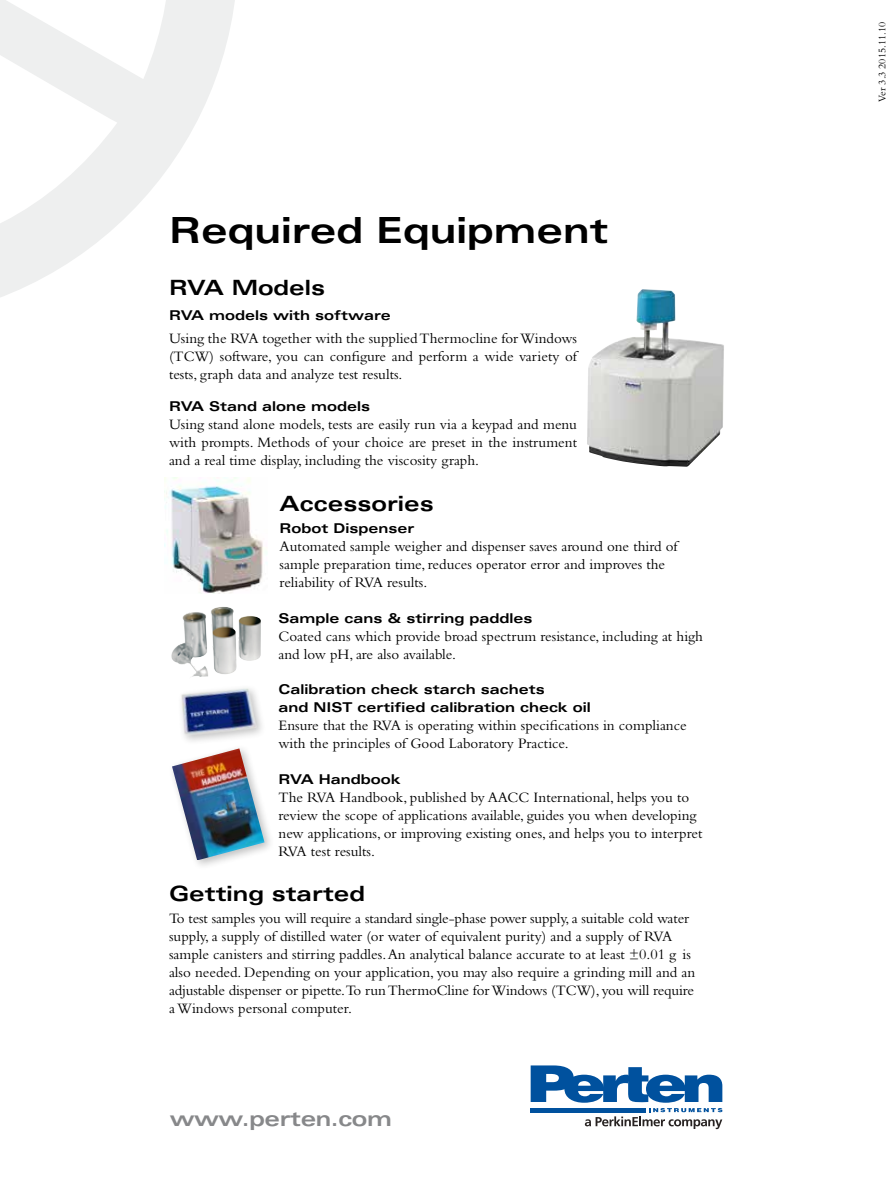
<style>
.page{position:relative;width:893px;height:1191px;background:#fff}
.page>*{position:absolute;margin:0;border:0;box-sizing:border-box;transform-origin:0 0}
.t1{font:700 expanded 36px "Univers";color:#000}
.t2{font:700 expanded 21px "Univers";color:#000}
.t3{font:700 expanded 21px "Univers";letter-spacing:-.02em;color:#87888a}
.t4{font:15px/18px "Bembo";color:#000}
.t5{font:700 expanded 13.5px/18px "Univers";color:#000}
.t6{font:10.5px "Bembo";color:#000}
</style>
<div class="page">
<svg style="left:531px;top:1065px;width:191px;height:37px"></svg>
<hr style="left:531px;top:1108px;width:115px;height:4px;background:#00519e">
<svg style="left:585px;top:1108px;width:137px;height:21px"></svg>
<svg style="left:0;top:0;width:235px;height:297px"></svg>
<div style="left:167px;top:744px;width:108px;height:127px;background:#000;opacity:.25"></div>
<img style="left:172px;top:748px;width:92px;height:112px">
<img style="left:171px;top:607px;width:90px;height:70px">
<img style="left:164px;top:477px;width:100px;height:117px">
<div style="left:177px;top:684px;width:90px;height:61px;background:#000;opacity:.25"></div>
<img style="left:177px;top:684px;width:81px;height:54px">
<img style="left:587px;top:289px;width:137px;height:178px">
<h1 class="t1" style="left:169px;top:209px;width:441px">Required Equipment</h1>
<h2 class="t2" style="left:169px;top:276px;width:157px">RVA Models</h2>
<p class="t5" style="left:169px;top:306px;width:223px">RVA models with software</p>
<p class="t4" style="left:169px;top:329px;width:409px;text-align:justify">Using the RVA together with the supplied Thermocline for Windows (TCW) software, you can configure and perform a wide variety of tests, graph data and analyze test results.</p>
<p class="t5" style="left:169px;top:397px;width:203px">RVA Stand alone models</p>
<p class="t4" style="left:169px;top:415px;width:410px;text-align:justify">Using stand alone models, tests are easily run via a keypad and menu with prompts. Methods of your choice are preset in the instrument and a real time display, including the viscosity graph.</p>
<h2 class="t2" style="left:280px;top:491px;width:156px">Accessories</h2>
<p class="t5" style="left:280px;top:519px;width:136px">Robot Dispenser</p>
<p class="t4" style="left:280px;top:537px;width:400px">Automated sample weigher and dispenser saves around one third of sample preparation time, reduces operator error and improves the reliability of RVA results.</p>
<p class="t5" style="left:279px;top:609px;width:256px">Sample cans &amp; stirring paddles</p>
<p class="t4" style="left:279px;top:627px;width:426px">Coated cans which provide broad spectrum resistance, including at high and low pH, are also available.</p>
<p class="t5" style="left:279px;top:679px;width:314px">Calibration check starch sachets<br>and NIST certified calibration check oil</p>
<p class="t4" style="left:279px;top:715px;width:410px">Ensure that the RVA is operating within specifications in compliance with the principles of Good Laboratory Practice.</p>
<p class="t5" style="left:279px;top:769px;width:124px">RVA Handbook</p>
<p class="t4" style="left:279px;top:787px;width:425px">The RVA Handbook, published by AACC International, helps you to review the scope of applications available, guides you when developing new applications, or improving existing ones, and helps you to interpret RVA test results.</p>
<h2 class="t2" style="left:169px;top:881px;width:198px">Getting started</h2>
<p class="t4" style="left:169px;top:909px;width:528px">To test samples you will require a standard single-phase power supply, a suitable cold water supply, a supply of distilled water (or water of equivalent purity) and a supply of RVA sample canisters and stirring paddles. An analytical balance accurate to at least ±0.01 g is also needed. Depending on your application, you may also require a grinding mill and an adjustable dispenser or pipette.To run ThermoCline for Windows (TCW), you will require a Windows personal computer.</p>
<h2 class="t3" style="left:170px;top:1106px;width:224px">www.perten.com</h2>
<p class="t6" style="left:876px;top:102px;width:81px;rotate:-90deg">Ver 3.3 2015.11.10</p>
</div>
